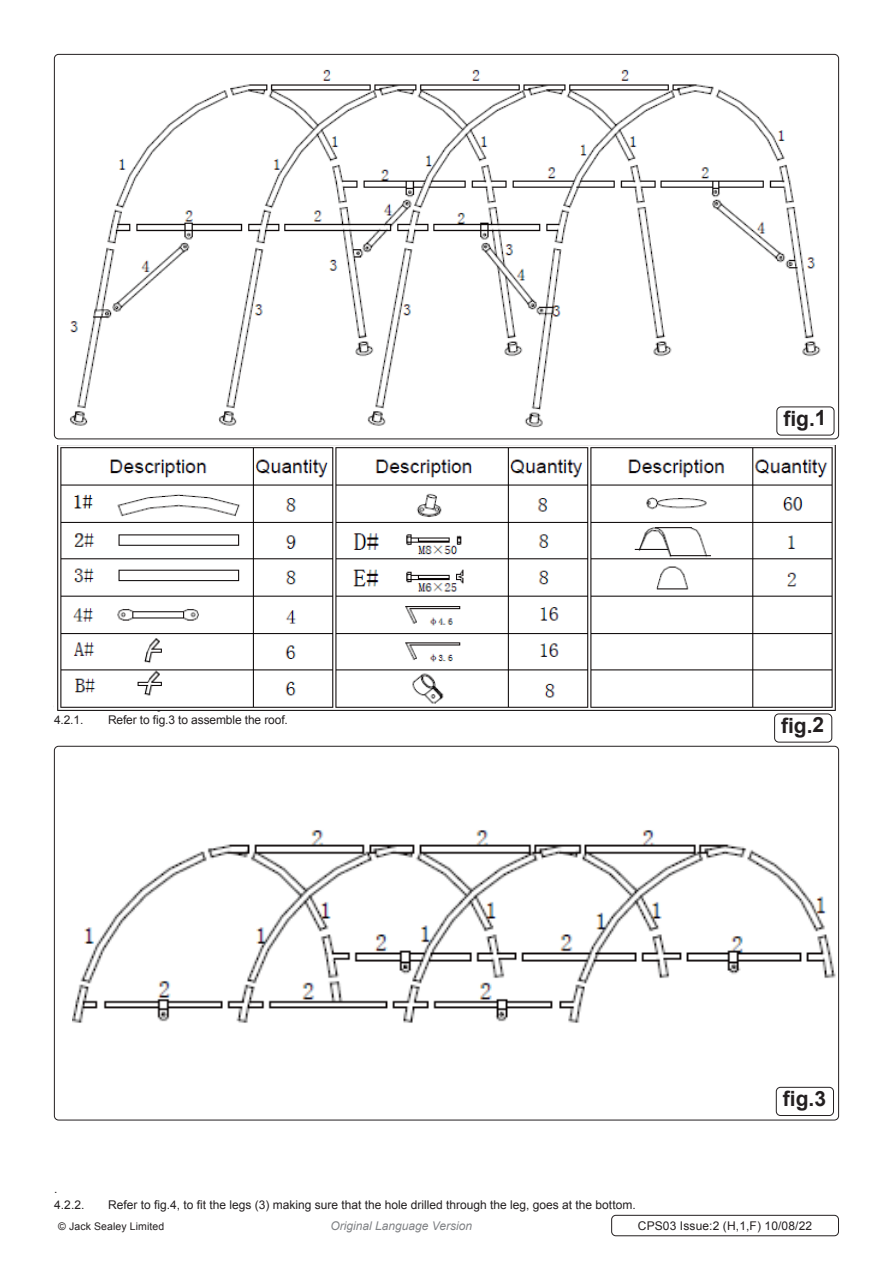
<style>
.page{position:relative;width:893px;height:1263px;background:#fff}
.page>*{position:absolute;margin:0;border:0;box-sizing:border-box;transform-origin:0 0}
.t1{font:700 21px "Arial";color:#231f20}
.Body__Footer{font:12px "Arial";color:#231f20}
.t2{font:italic 12px "Arial";color:#808285}
.Body__Justified__7pt{font:10.5px "Arial";letter-spacing:.01em;color:#231f20}
</style>
<div class="page">
<div style="left:611px;top:1215px;width:228px;height:21px;border:1px solid #231f20;border-radius:4px"></div>
<img style="left:69px;top:69px;width:752px;height:359px">
<img style="left:57px;top:446px;width:779px;height:264px">
<div style="left:777px;top:407px;width:57px;height:28px;background:#fff;border-radius:4px"></div>
<div style="left:776px;top:406px;width:58px;height:29px;border:1px solid #231f20;border-radius:4px"></div>
<div style="left:774px;top:713px;width:58px;height:29px;border:1px solid #231f20;border-radius:4px"></div>
<img style="left:73px;top:830px;width:763px;height:193px">
<div style="left:776px;top:1087px;width:58px;height:29px;border:1px solid #231f20;border-radius:4px"></div>
<p class="Body__Footer" style="left:54px;top:712px;width:31px">4.2.1.</p>
<p class="Body__Footer" style="left:108px;top:712px;width:181px">Refer to fig.3 to assemble the roof.</p>
<p class="t1" style="left:783px;top:404px;width:45px">fig.1</p>
<p class="t1" style="left:781px;top:711px;width:45px">fig.2</p>
<p class="t1" style="left:783px;top:1085px;width:45px">fig.3</p>
<p class="Body__Footer" style="left:54px;top:1181px;width:5px">.</p>
<p class="Body__Footer" style="left:54px;top:1197px;width:32px">4.2.2.</p>
<p class="Body__Footer" style="left:108px;top:1197px;width:529px">Refer to fig.4, to fit the legs (3) making sure that the hole drilled through the leg, goes at the bottom.</p>
<p class="Body__Justified__7pt" style="left:58px;top:1219px;width:108px">© Jack Sealey Limited</p>
<p class="t2" style="left:330px;top:1218px;width:143px">Original Language Version</p>
<p class="Body__Footer" style="left:638px;top:1218px;width:176px">CPS03 Issue:2 (H,1,F) 10/08/22</p>
</div>
